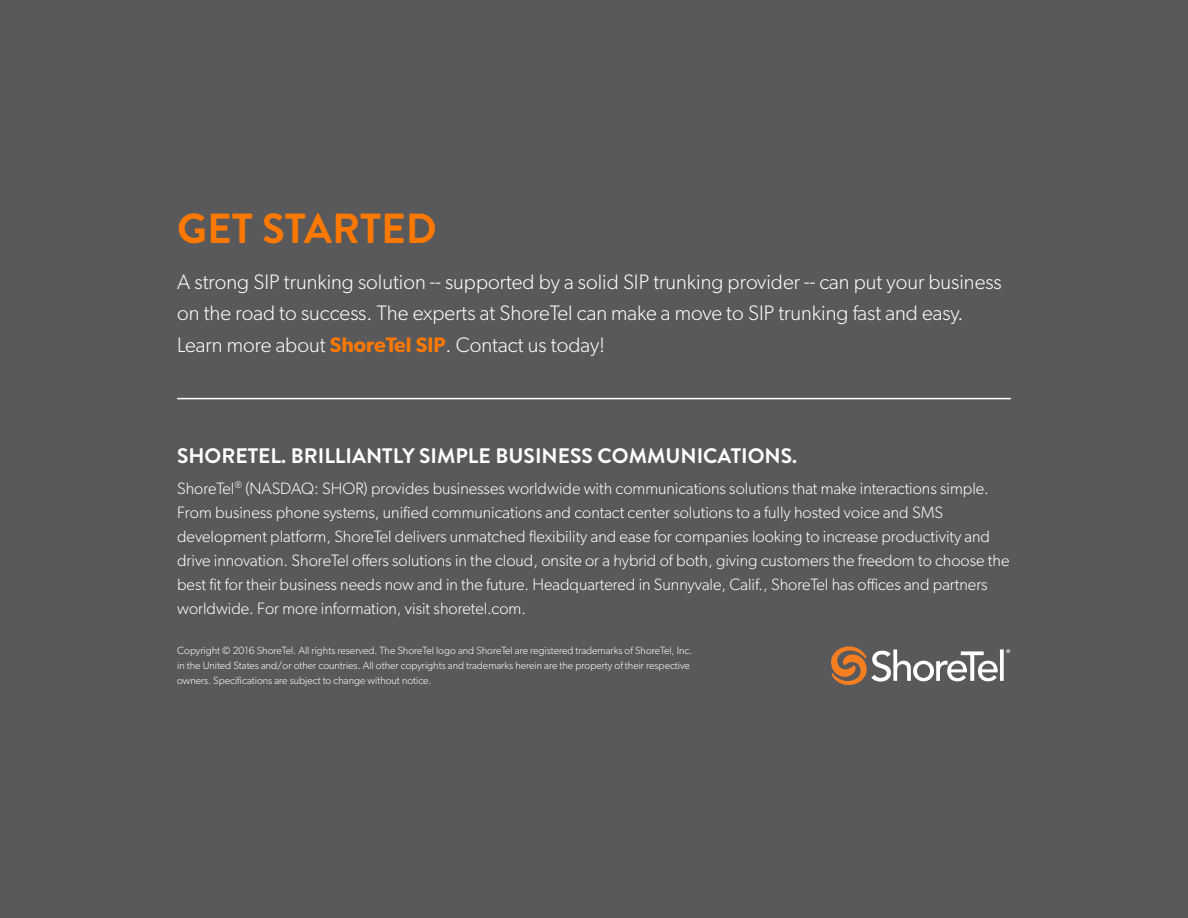
<style>
.page{position:relative;width:1188px;height:918px;background:#59595c}
.page>*{position:absolute;margin:0;border:0;box-sizing:border-box;transform-origin:0 0}
.t1{font:700 42px "Brandon Grotesque";color:#ff7900}
.t2{font:300 21px/31.5px "Gibson";color:#fff}
.t3{font:700 21px "Brandon Grotesque";color:#fff}
.t4{font:300 16.5px/24px "Gibson";color:#fff}
.t5{font:300 10.5px/15px "Gibson";color:#fff}
.s1{font-weight:600;color:#ff7800}
</style>
<div class="page">
<svg style="left:831px;top:646px;width:179px;height:39px"></svg>
<hr style="left:177px;top:398px;width:834px;height:1px;background:#fff">
<h1 class="t1" style="left:177px;top:200px;width:261px">GET STARTED</h1>
<p class="t2" style="left:177px;top:265px;width:826px">A strong SIP trunking solution -- supported by a solid SIP trunking provider -- can put your business on the road to success. The experts at ShoreTel can make a move to SIP trunking fast and easy.<br>Learn more about <span class="s1">ShoreTel SIP</span>. Contact us today!</p>
<p class="t3" style="left:177px;top:441px;width:622px">SHORETEL. BRILLIANTLY SIMPLE BUSINESS COMMUNICATIONS.</p>
<p class="t4" style="left:177px;top:476px;width:834px">ShoreTel<sup>®</sup> (NASDAQ: SHOR) provides businesses worldwide with communications solutions that make interactions simple.<br>From business phone systems, unified communications and contact center solutions to a fully hosted voice and SMS development platform, ShoreTel delivers unmatched flexibility and ease for companies looking to increase productivity and drive innovation. ShoreTel offers solutions in the cloud, onsite or a hybrid of both, giving customers the freedom to choose the best fit for their business needs now and in the future. Headquartered in Sunnyvale, Calif., ShoreTel has offices and partners worldwide. For more information, visit shoretel.com.</p>
<p class="t5" style="left:177px;top:643px;width:517px">Copyright © 2016 ShoreTel. All rights reserved. The ShoreTel logo and ShoreTel are registered trademarks of ShoreTel, Inc. in the United States and/or other countries. All other copyrights and trademarks herein are the property of their respective owners. Specifications are subject to change without notice.</p>
</div>
